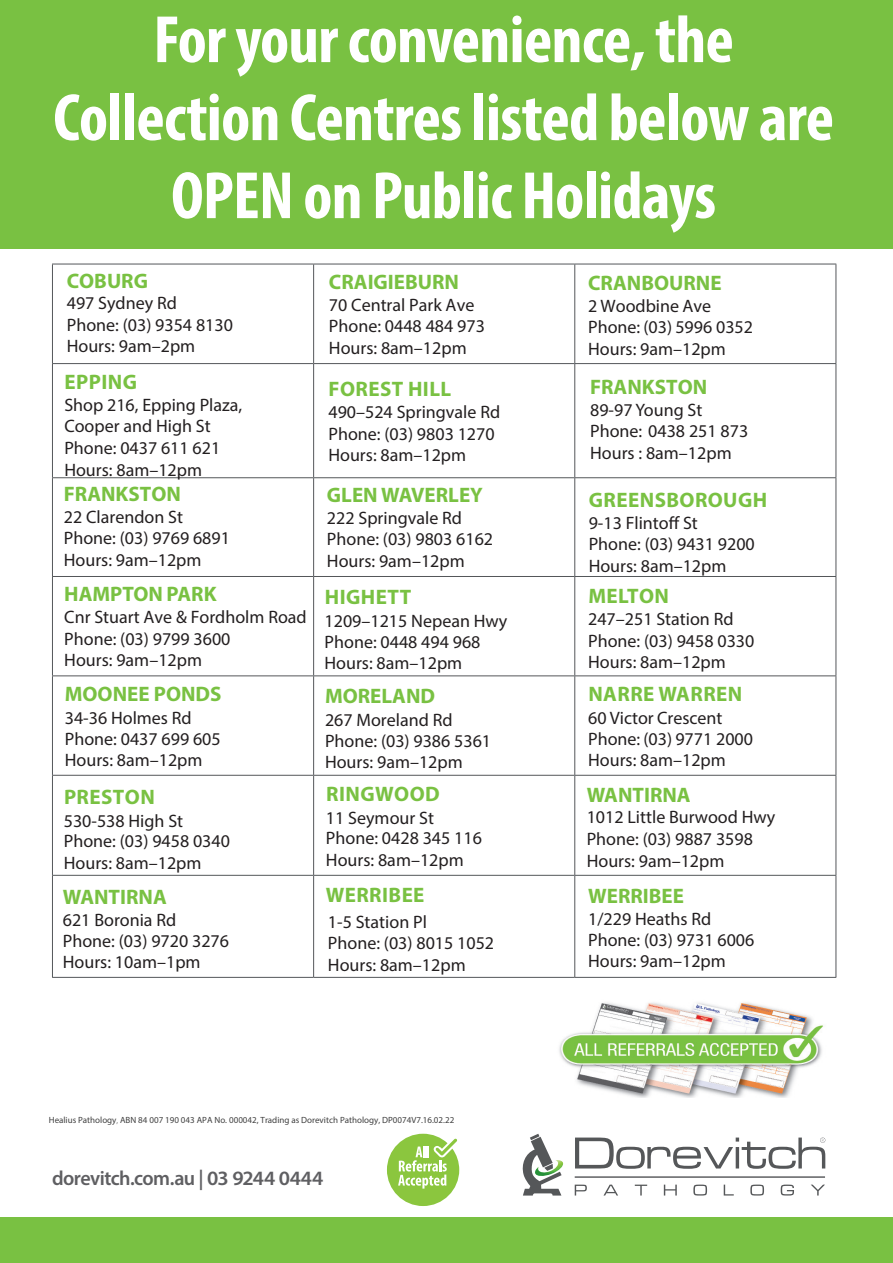
<style>
.page{position:relative;width:893px;height:1263px;background:#fff}
.page>*{position:absolute;margin:0;border:0;box-sizing:border-box;transform-origin:0 0}
.t1{font:700 condensed 67.5px/78px "Myriad Pro";letter-spacing:-.01em;color:#fff;text-align:center}
.t2{font:700 21px "Myriad Pro";color:#79c142}
.t3{font:700 21px "Myriad Pro";letter-spacing:.02em;color:#79c142}
.t4{font:600 20.4px "Myriad Pro";letter-spacing:-.025em;color:#5f5f62}
.t5{font:18px/21.1px "Myriad Pro";color:#231f20}
.t6{font:9px "Myriad Pro";color:#404040}
.s1{font-weight:300}
</style>
<div class="page">
<div style="left:0;top:0;width:893px;height:249px;background:#79c142"></div>
<hr style="left:52px;top:264px;width:262px;height:1px;background:#54575a">
<hr style="left:52px;top:264px;width:1px;height:99px;background:#54575a">
<hr style="left:314px;top:264px;width:261px;height:1px;background:#54575a">
<hr style="left:313px;top:264px;width:1px;height:99px;background:#54575a">
<hr style="left:575px;top:264px;width:261px;height:1px;background:#54575a">
<hr style="left:574px;top:264px;width:1px;height:99px;background:#54575a">
<hr style="left:836px;top:264px;width:1px;height:99px;background:#54575a">
<hr style="left:52px;top:363px;width:262px;height:1px;background:#54575a">
<hr style="left:52px;top:364px;width:1px;height:113px;background:#54575a">
<hr style="left:314px;top:363px;width:261px;height:1px;background:#54575a">
<hr style="left:313px;top:364px;width:1px;height:113px;background:#54575a">
<hr style="left:575px;top:363px;width:261px;height:1px;background:#54575a">
<hr style="left:574px;top:364px;width:1px;height:113px;background:#54575a">
<hr style="left:836px;top:364px;width:1px;height:113px;background:#54575a">
<hr style="left:52px;top:477px;width:262px;height:1px;background:#54575a">
<hr style="left:52px;top:478px;width:1px;height:98px;background:#54575a">
<hr style="left:314px;top:477px;width:261px;height:1px;background:#54575a">
<hr style="left:313px;top:478px;width:1px;height:98px;background:#54575a">
<hr style="left:575px;top:477px;width:261px;height:1px;background:#54575a">
<hr style="left:574px;top:478px;width:1px;height:98px;background:#54575a">
<hr style="left:836px;top:478px;width:1px;height:98px;background:#54575a">
<hr style="left:52px;top:576px;width:262px;height:1px;background:#54575a">
<hr style="left:52px;top:577px;width:1px;height:98px;background:#54575a">
<hr style="left:314px;top:576px;width:261px;height:1px;background:#54575a">
<hr style="left:313px;top:577px;width:1px;height:98px;background:#54575a">
<hr style="left:575px;top:576px;width:261px;height:1px;background:#54575a">
<hr style="left:574px;top:577px;width:1px;height:98px;background:#54575a">
<hr style="left:836px;top:577px;width:1px;height:98px;background:#54575a">
<hr style="left:52px;top:675px;width:262px;height:1px;background:#54575a">
<hr style="left:52px;top:676px;width:1px;height:99px;background:#54575a">
<hr style="left:314px;top:675px;width:261px;height:1px;background:#54575a">
<hr style="left:313px;top:676px;width:1px;height:99px;background:#54575a">
<hr style="left:575px;top:675px;width:261px;height:1px;background:#54575a">
<hr style="left:574px;top:676px;width:1px;height:99px;background:#54575a">
<hr style="left:836px;top:676px;width:1px;height:99px;background:#54575a">
<hr style="left:52px;top:775px;width:262px;height:1px;background:#54575a">
<hr style="left:52px;top:776px;width:1px;height:99px;background:#54575a">
<hr style="left:314px;top:775px;width:261px;height:1px;background:#54575a">
<hr style="left:313px;top:776px;width:1px;height:99px;background:#54575a">
<hr style="left:575px;top:775px;width:261px;height:1px;background:#54575a">
<hr style="left:574px;top:776px;width:1px;height:99px;background:#54575a">
<hr style="left:836px;top:776px;width:1px;height:99px;background:#54575a">
<hr style="left:52px;top:875px;width:262px;height:1px;background:#54575a">
<hr style="left:52px;top:876px;width:1px;height:101px;background:#54575a">
<hr style="left:314px;top:875px;width:261px;height:1px;background:#54575a">
<hr style="left:313px;top:876px;width:1px;height:101px;background:#54575a">
<hr style="left:575px;top:875px;width:261px;height:1px;background:#54575a">
<hr style="left:574px;top:876px;width:1px;height:101px;background:#54575a">
<hr style="left:836px;top:876px;width:1px;height:101px;background:#54575a">
<hr style="left:52px;top:977px;width:262px;height:1px;background:#54575a">
<hr style="left:314px;top:977px;width:261px;height:1px;background:#54575a">
<hr style="left:575px;top:977px;width:261px;height:1px;background:#54575a">
<svg style="left:522px;top:1134px;width:42px;height:61px"></svg>
<svg style="left:575px;top:1137px;width:250px;height:41px"></svg>
<svg style="left:575px;top:1184px;width:250px;height:11px"></svg>
<svg style="left:387px;top:1134px;width:72px;height:72px"></svg>
<div style="left:0;top:1217px;width:893px;height:46px;background:#79c142"></div>
<img style="left:559px;top:1002px;width:264px;height:95px">
<p class="t1" style="left:53px;top:-1px;width:782px">For your convenience, the<br>Collection Centres listed below are<br>OPEN on Public Holidays</p>
<p class="t2" style="left:67px;top:267px;width:83px">COBURG</p>
<p class="t5" style="left:67px;top:292px;width:168px">497 Sydney Rd<br>Phone: (03) 9354 8130<br>Hours: 9am–2pm</p>
<p class="t2" style="left:65px;top:368px;width:74px">EPPING</p>
<p class="t5" style="left:64px;top:394px;width:179px;line-height:21.6px">Shop 216, Epping Plaza,<br>Cooper and High St<br>Phone: 0437 611 621<br>Hours: 8am–12pm</p>
<p class="t2" style="left:64px;top:480px;width:119px">FRANKSTON</p>
<p class="t5" style="left:64px;top:506px;width:168px">22 Clarendon St<br>Phone: (03) 9769 6891<br>Hours: 9am–12pm</p>
<p class="t2" style="left:64px;top:580px;width:154px">HAMPTON PARK</p>
<p class="t5" style="left:64px;top:607px;width:244px">Cnr Stuart Ave &amp; Fordholm Road<br>Phone: (03) 9799 3600<br>Hours: 9am–12pm</p>
<p class="t2" style="left:65px;top:680px;width:158px">MOONEE PONDS</p>
<p class="t5" style="left:65px;top:707px;width:157px">34-36 Holmes Rd<br>Phone: 0437 699 605<br>Hours: 8am–12pm</p>
<p class="t3" style="left:64px;top:783px;width:92px">PRESTON</p>
<p class="t5" style="left:64px;top:810px;width:168px">530-538 High St<br>Phone: (03) 9458 0340<br>Hours: 8am–12pm</p>
<p class="t2" style="left:63px;top:883px;width:105px">WANTIRNA</p>
<p class="t5" style="left:63px;top:909px;width:168px">621 Boronia Rd<br>Phone: (03) 9720 3276<br>Hours: 10am–1pm</p>
<p class="t2" style="left:329px;top:268px;width:132px">CRAIGIEBURN</p>
<p class="t5" style="left:329px;top:294px;width:157px">70 Central Park Ave<br>Phone: 0448 484 973<br>Hours: 8am–12pm</p>
<p class="t3" style="left:329px;top:375px;width:124px">FOREST HILL</p>
<p class="t5" style="left:328px;top:402px;width:173px">490–524 Springvale Rd<br>Phone: (03) 9803 1270<br>Hours: 8am–12pm</p>
<p class="t2" style="left:327px;top:481px;width:157px">GLEN WAVERLEY</p>
<p class="t5" style="left:327px;top:507px;width:168px">222 Springvale Rd<br>Phone: (03) 9803 6162<br>Hours: 9am–12pm</p>
<p class="t3" style="left:325px;top:584px;width:88px">HIGHETT</p>
<p class="t5" style="left:325px;top:610px;width:184px">1209–1215 Nepean Hwy<br>Phone: 0448 494 968<br>Hours: 8am–12pm</p>
<p class="t2" style="left:325px;top:682px;width:112px">MORELAND</p>
<p class="t5" style="left:325px;top:709px;width:168px">267 Moreland Rd<br>Phone: (03) 9386 5361<br>Hours: 9am–12pm</p>
<p class="t3" style="left:326px;top:781px;width:115px">RINGWOOD</p>
<p class="t5" style="left:326px;top:807px;width:157px">11 Seymour St<br>Phone: 0428 345 116<br>Hours: 8am–12pm</p>
<p class="t3" style="left:326px;top:881px;width:100px">WERRIBEE</p>
<p class="t5" style="left:328px;top:911px;width:168px">1-5 Station Pl<br>Phone: (03) 8015 1052<br>Hours: 8am–12pm</p>
<p class="t6" style="left:49px;top:1114px;width:407px">Healius Pathology<span class="s1">,</span> ABN 84 007 190 043 APA No. 000042, Trading as Dorevitch Pathology, DP0074V7.16.02.22</p>
<p class="t4" style="left:52px;top:1165px;width:273px">dorevitch.com.au | 03 9244 0444</p>
<p class="t2" style="left:588px;top:269px;width:135px">CRANBOURNE</p>
<p class="t5" style="left:588px;top:295px;width:166px">2 Woodbine Ave<br>Phone: (03) 5996 0352<br>Hours: 9am–12pm</p>
<p class="t2" style="left:590px;top:373px;width:119px">FRANKSTON</p>
<p class="t5" style="left:590px;top:399px;width:160px">89-97 Young St<br>Phone: 0438 251 873<br>Hours : 8am–12pm</p>
<p class="t3" style="left:589px;top:486px;width:180px">GREENSBOROUGH</p>
<p class="t5" style="left:589px;top:511px;width:168px;line-height:21.6px">9-13 Flintoff St<br>Phone: (03) 9431 9200<br>Hours: 8am–12pm</p>
<p class="t2" style="left:588px;top:582px;width:82px">MELTON</p>
<p class="t5" style="left:588px;top:608px;width:168px">247–251 Station Rd<br>Phone: (03) 9458 0330<br>Hours: 8am–12pm</p>
<p class="t3" style="left:588px;top:680px;width:155px">NARRE WARREN</p>
<p class="t5" style="left:588px;top:707px;width:166px">60 Victor Crescent<br>Phone: (03) 9771 2000<br>Hours: 8am–12pm</p>
<p class="t2" style="left:587px;top:781px;width:105px">WANTIRNA</p>
<p class="t5" style="left:587px;top:806px;width:190px;line-height:21.6px">1012 Little Burwood Hwy<br>Phone: (03) 9887 3598<br>Hours: 9am–12pm</p>
<p class="t2" style="left:588px;top:882px;width:97px">WERRIBEE</p>
<p class="t5" style="left:588px;top:908px;width:168px">1/229 Heaths Rd<br>Phone: (03) 9731 6006<br>Hours: 9am–12pm</p>
</div>
